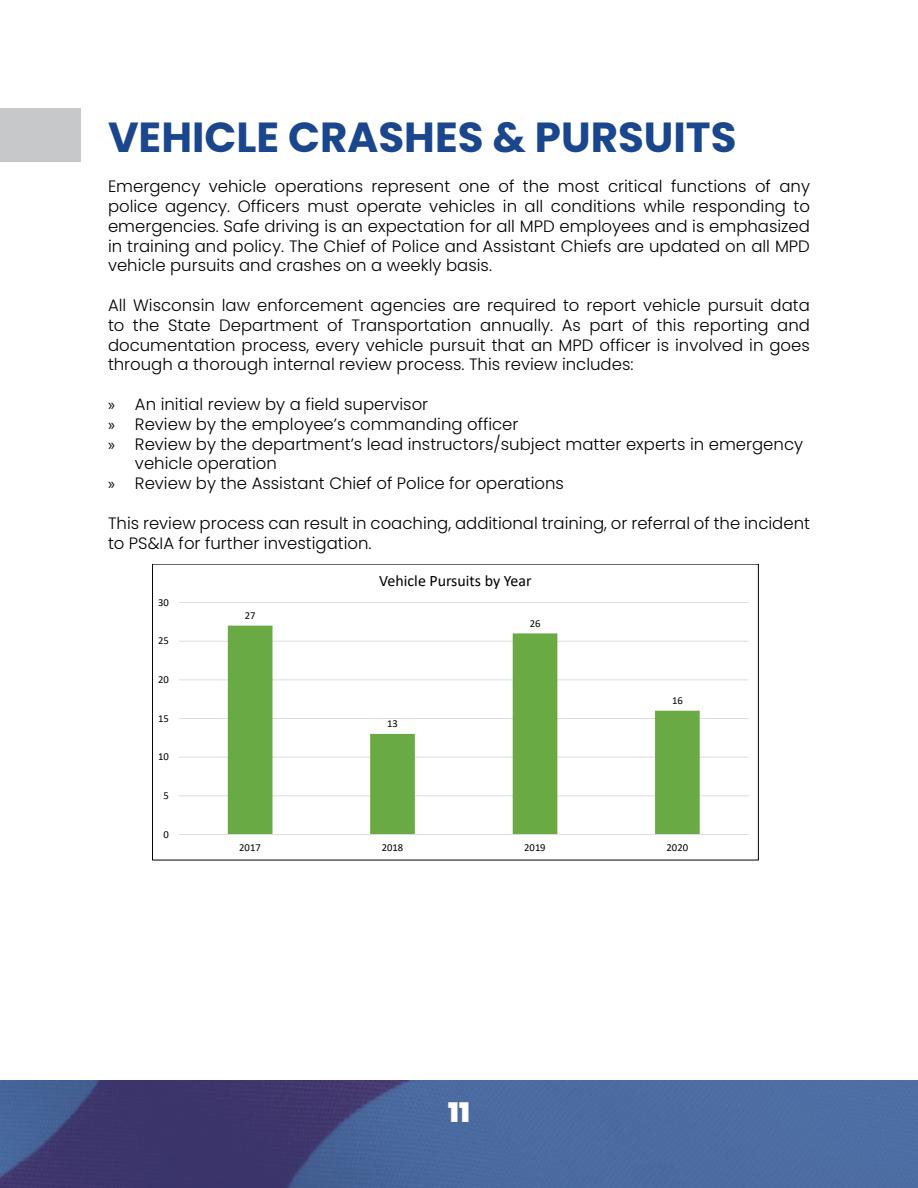
<style>
.page{position:relative;width:918px;height:1188px;background:#fff}
.page>*{position:absolute;margin:0;border:0;box-sizing:border-box;transform-origin:0 0}
.t1{font:700 42px "Poppins";color:#19468d}
.t2{font:900 27px "Poppins";color:#fff}
.t3{font:300 16.5px/19.8px "Poppins";color:#000;text-align:justify}
.t4{font:15.9px "Calibri";color:#000}
.t5{font:10.65px "Calibri";letter-spacing:-.005em;color:#000}
.s1{font-family:"Myriad Pro";font-weight:400}
</style>
<div class="page">
<svg style="left:0;top:1080px;width:918px;height:108px;background:#465a8f"></svg>
<div style="left:0;top:108px;width:81px;height:54px;background:#c7c8ca"></div>
<hr style="left:179px;top:795px;width:570px;height:1px;background:#dcddde">
<hr style="left:179px;top:757px;width:570px;height:1px;background:#dcddde">
<hr style="left:179px;top:718px;width:570px;height:1px;background:#dcddde">
<hr style="left:179px;top:680px;width:570px;height:1px;background:#dcddde">
<hr style="left:179px;top:641px;width:570px;height:1px;background:#dcddde">
<hr style="left:179px;top:602px;width:570px;height:1px;background:#dcddde">
<svg style="left:228px;top:626px;width:472px;height:208px"></svg>
<hr style="left:179px;top:834px;width:570px;height:1px;background:#dcddde">
<div style="left:152px;top:564px;width:607px;height:296px;border:1px solid #000"></div>
<h1 class="t1" style="left:108px;top:113px;width:630px">VEHICLE CRASHES &amp; PURSUITS</h1>
<p class="t3" style="left:108px;top:177px;width:704px">Emergency vehicle operations represent one of the most critical functions of any police agency. Officers must operate vehicles in all conditions while responding to emergencies. Safe driving is an expectation for all MPD employees and is emphasized in training and policy. The Chief of Police and Assistant Chiefs are updated on all MPD vehicle pursuits and crashes on a weekly basis.</p>
<p class="t3" style="left:108px;top:295px;width:704px">All Wisconsin law enforcement agencies are required to report vehicle pursuit data to the State Department of Transportation annually. As part of this reporting and documentation process, every vehicle pursuit that an MPD officer is involved in goes through a thorough internal review process. This review includes:</p>
<p class="t3" style="left:108px;top:394px;width:322px"><span class="s1">»</span> An initial review by a field supervisor</p>
<p class="t3" style="left:108px;top:414px;width:412px"><span class="s1">»</span> Review by the employee’s commanding officer</p>
<p class="t3" style="left:108px;top:434px;width:697px"><span class="s1">»</span> Review by the department’s lead instructors/subject matter experts in emergency</p>
<p class="t3" style="left:135px;top:454px;width:143px">vehicle operation</p>
<p class="t3" style="left:108px;top:474px;width:457px"><span class="s1">»</span> Review by the Assistant Chief of Police for operations</p>
<p class="t3" style="left:108px;top:513px;width:704px">This review process can result in coaching, additional training, or referral of the incident to PS&amp;IA for further investigation.</p>
<p class="t5" style="left:158px;top:595px;width:12px">30</p>
<p class="t5" style="left:158px;top:633px;width:12px">25</p>
<p class="t5" style="left:158px;top:672px;width:12px">20</p>
<p class="t5" style="left:158px;top:711px;width:12px">15</p>
<p class="t5" style="left:158px;top:749px;width:12px">10</p>
<p class="t5" style="left:164px;top:788px;width:7px">5</p>
<p class="t5" style="left:164px;top:827px;width:7px">0</p>
<p class="t5" style="left:245px;top:608px;width:12px">27</p>
<p class="t4" style="left:379px;top:570px;width:154px">Vehicle Pursuits by Year</p>
<p class="t5" style="left:387px;top:716px;width:12px">13</p>
<p class="t5" style="left:530px;top:616px;width:12px">26</p>
<p class="t5" style="left:672px;top:693px;width:12px">16</p>
<p class="t5" style="left:239px;top:841px;width:23px">2017</p>
<p class="t5" style="left:382px;top:841px;width:23px">2018</p>
<p class="t5" style="left:524px;top:841px;width:23px">2019</p>
<p class="t5" style="left:667px;top:841px;width:23px">2020</p>
<h2 class="t2" style="left:448px;top:1097px;width:23px">11</h2>
</div>
